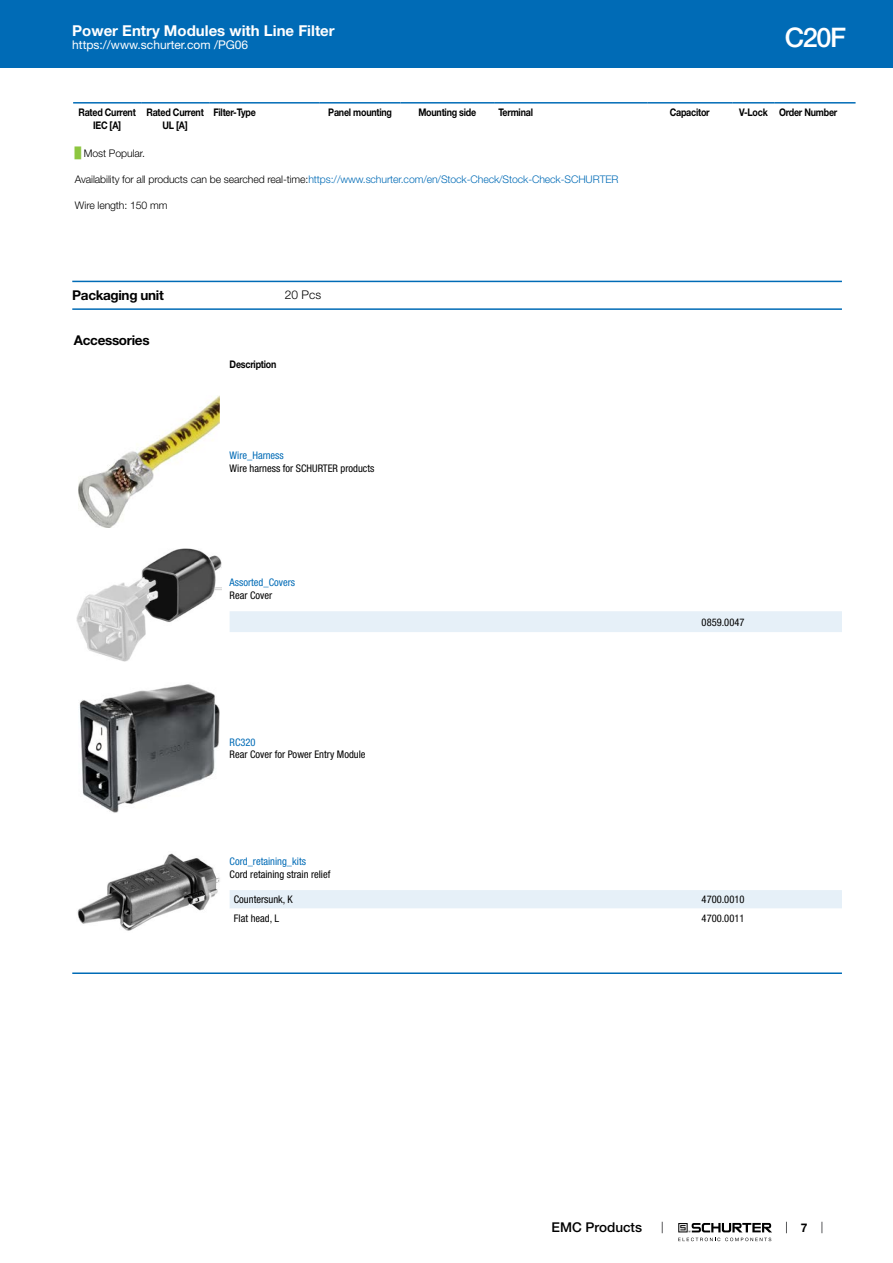
<style>
.page{position:relative;width:893px;height:1263px;background:#fff}
.page>*{position:absolute;margin:0;border:0;box-sizing:border-box;transform-origin:0 0}
.t1{font:500 27px "Helvetica Neue LT";color:#fff}
.t2{font:700 15px "Helvetica Neue LT";color:#fff}
.t3{font:700 13.5px "Helvetica Neue LT";letter-spacing:-.025em;color:#000}
.t4{font:500 13.5px "Helvetica Neue LT";color:#000}
.t5{font:12px "Helvetica Neue LT";color:#fff}
.t6{font:300 12px "Helvetica Neue LT";color:#000}
.t7{font:700 12px "Helvetica Neue LT";color:#000}
.t8{font:condensed 10.5px "Helvetica Neue LT";color:#000}
.t9{font:700 10.5px/12.6px "Helvetica Neue LT";letter-spacing:-.025em;color:#000;text-align:center;scale:.85 1}
.t10{font:300 10.5px "Helvetica Neue LT";letter-spacing:-.01em;color:#006bb6}
.t11{font:condensed 10.5px "Helvetica Neue LT";color:#006bb6}
.t12{font:300 10.5px "Helvetica Neue LT";letter-spacing:-.01em;color:#000}
.s1{font-family:"Arial Unicode MS";font-weight:400;color:#8dc63f}
.s2{color:#000}
</style>
<div class="page">
<svg style="left:678px;top:1223px;width:94px;height:18px"></svg>
<div style="left:0;top:0;width:893px;height:68px;background:#006bb6"></div>
<hr style="left:73px;top:102px;width:68px;height:2px;background:#006bb6">
<hr style="left:141px;top:102px;width:68px;height:2px;background:#006bb6">
<hr style="left:209px;top:102px;width:111px;height:2px;background:#006bb6">
<hr style="left:320px;top:102px;width:81px;height:2px;background:#006bb6">
<hr style="left:401px;top:102px;width:93px;height:2px;background:#006bb6">
<hr style="left:494px;top:102px;width:153px;height:2px;background:#006bb6">
<hr style="left:647px;top:102px;width:85px;height:2px;background:#006bb6">
<hr style="left:732px;top:102px;width:43px;height:2px;background:#006bb6">
<hr style="left:775px;top:102px;width:80px;height:2px;background:#006bb6">
<hr style="left:72px;top:281px;width:770px;height:1px;background:#006bb6">
<hr style="left:72px;top:308px;width:770px;height:2px;background:#006bb6">
<img style="left:78px;top:396px;width:141px;height:131px">
<img style="left:77px;top:548px;width:144px;height:114px">
<div style="left:230px;top:611px;width:612px;height:21px;background:#e6f0f8"></div>
<img style="left:79px;top:684px;width:140px;height:129px">
<img style="left:77px;top:853px;width:143px;height:78px">
<div style="left:230px;top:890px;width:612px;height:18px;background:#e6f0f8"></div>
<hr style="left:72px;top:972px;width:770px;height:2px;background:#006bb6">
<h2 class="t2" style="left:72px;top:21px;width:264px">Power Entry Modules with Line Filter</h2>
<p class="t5" style="left:72px;top:38px;width:178px">https://www.schurter.com /PG06</p>
<h1 class="t1" style="left:785px;top:21px;width:63px">C20F</h1>
<p class="t9" style="left:78px;top:106px;width:69px">Rated Current<br>IEC [A]</p>
<p class="t9" style="left:147px;top:106px;width:69px">Rated Current<br>UL [A]</p>
<p class="t9" style="left:213px;top:106px;width:51px">Filter-Type</p>
<p class="t9" style="left:328px;top:106px;width:76px">Panel mounting</p>
<p class="t9" style="left:418px;top:106px;width:69px">Mounting side</p>
<p class="t9" style="left:498px;top:106px;width:42px">Terminal</p>
<p class="t9" style="left:670px;top:106px;width:49px">Capacitor</p>
<p class="t9" style="left:739px;top:106px;width:117px">V-Lock Order Number</p>
<p class="t12" style="left:75px;top:147px;width:72px"><span class="s1">█</span> Most Popular.</p>
<p class="t10" style="left:75px;top:173px;width:545px"><span class="s2">Availability for all products can be searched real-time:</span>https://www.schurter.com/en/Stock-Check/Stock-Check-SCHURTER</p>
<p class="t12" style="left:75px;top:199px;width:94px">Wire length: 150 mm</p>
<p class="t3" style="left:72px;top:287px;width:93px">Packaging unit</p>
<p class="t6" style="left:285px;top:287px;width:38px">20 Pcs</p>
<p class="t3" style="left:74px;top:332px;width:77px">Accessories</p>
<p class="t9" style="left:230px;top:358px;width:57px">Description</p>
<p class="t11" style="left:230px;top:449px;width:56px">Wire_Harness</p>
<p class="t8" style="left:230px;top:462px;width:146px">Wire harness for SCHURTER products</p>
<p class="t11" style="left:230px;top:576px;width:67px">Assorted_Covers</p>
<p class="t8" style="left:230px;top:589px;width:44px">Rear Cover</p>
<p class="t11" style="left:230px;top:736px;width:28px">RC320</p>
<p class="t8" style="left:230px;top:749px;width:137px">Rear Cover for Power Entry Module</p>
<p class="t8" style="left:702px;top:616px;width:44px">0859.0047</p>
<p class="t11" style="left:230px;top:855px;width:78px">Cord_retaining_kits</p>
<p class="t8" style="left:230px;top:868px;width:102px">Cord retaining strain relief</p>
<p class="t8" style="left:234px;top:894px;width:60px">Countersunk, K</p>
<p class="t8" style="left:702px;top:894px;width:44px">4700.0010</p>
<p class="t8" style="left:234px;top:912px;width:47px">Flat head, L</p>
<p class="t8" style="left:702px;top:912px;width:44px">4700.0011</p>
<p class="t4" style="left:552px;top:1219px;width:92px">EMC Products</p>
<p class="t7" style="left:801px;top:1220px;width:8px">7</p>
</div>
